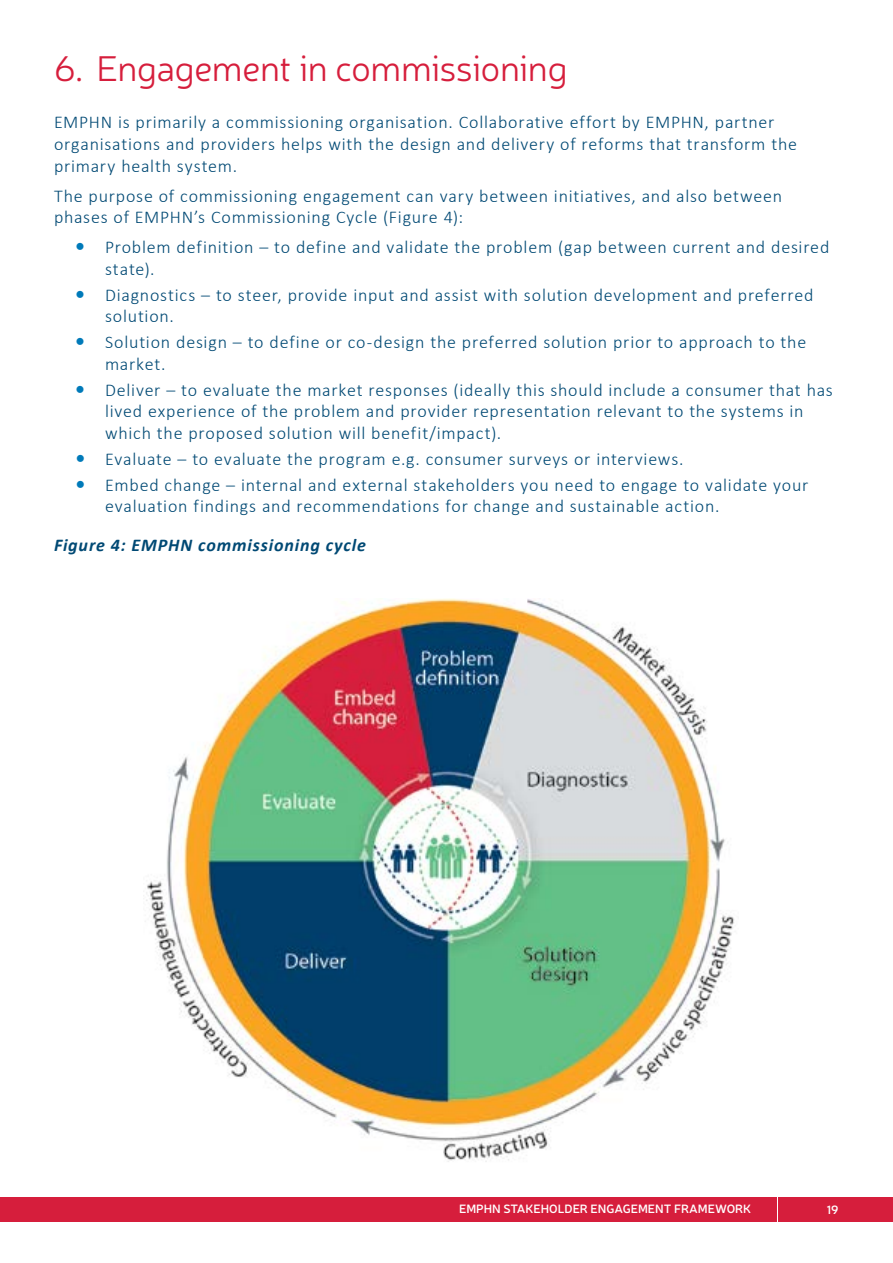
<style>
.page{position:relative;width:893px;height:1263px;background:#fff}
.page>*{position:absolute;margin:0;border:0;box-sizing:border-box;transform-origin:0 0}
.t1{font:300 36px "Neris";letter-spacing:-.01em;color:#d61e3c}
.t2{font:300 18px/21.6px "Calibri";letter-spacing:.04em;color:#004974}
.t3{font:italic 700 18px "Calibri";letter-spacing:.05em;color:#004974}
.t4{font:600 12px "Neris";color:#fff}
</style>
<div class="page">
<div style="left:778px;top:1197px;width:115px;height:25px;background:#d61e3c"></div>
<div style="left:0;top:1197px;width:776px;height:25px;background:#d61e3c"></div>
<img style="left:146px;top:599px;width:588px;height:563px">
<h1 class="t1" style="left:54px;top:46px;width:515px">6. Engagement in commissioning</h1>
<p class="t2" style="left:54px;top:111px;width:745px">EMPHN is primarily a commissioning organisation. Collaborative effort by EMPHN, partner organisations and providers helps with the design and delivery of reforms that transform the primary health system.</p>
<p class="t2" style="left:54px;top:185px;width:730px">The purpose of commissioning engagement can vary between initiatives, and also between phases of EMPHN’s Commissioning Cycle (Figure 4):</p>
<p class="t2" style="left:105px;top:236px;width:726px">Problem definition – to define and validate the problem (gap between current and desired state).</p>
<p class="t2" style="left:105px;top:284px;width:710px">Diagnostics – to steer, provide input and assist with solution development and preferred solution.</p>
<p class="t2" style="left:105px;top:331px;width:703px">Solution design – to define or co-design the preferred solution prior to approach to the market.</p>
<p class="t2" style="left:105px;top:379px;width:729px">Deliver – to evaluate the market responses (ideally this should include a consumer that has lived experience of the problem and provider representation relevant to the systems in which the proposed solution will benefit/impact).</p>
<p class="t2" style="left:105px;top:446px;width:705px;line-height:25.8px">Evaluate – to evaluate the program e.g. consumer surveys or interviews.<br>Embed change – internal and external stakeholders you need to engage to validate your</p>
<p class="t2" style="left:105px;top:495px;width:616px">evaluation findings and recommendations for change and sustainable action.</p>
<p class="t3" style="left:54px;top:532px;width:314px">Figure 4: EMPHN commissioning cycle</p>
<p class="t4" style="left:459px;top:1200px;width:294px">EMPHN STAKEHOLDER ENGAGEMENT FRAMEWORK</p>
<p class="t4" style="left:827px;top:1202px;width:13px">19</p>
</div>
